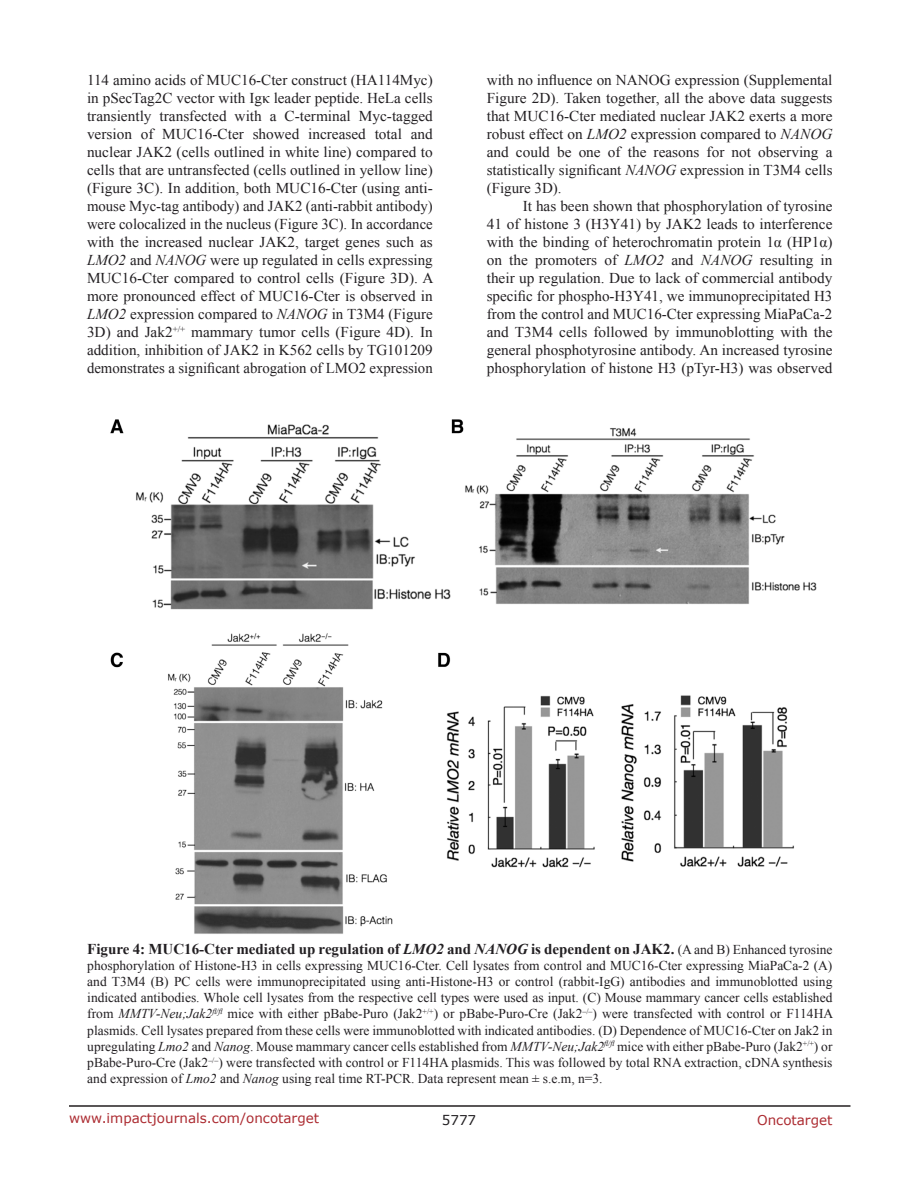
<style>
.page{position:relative;width:918px;height:1188px;background:#fff}
.page>*{position:absolute;margin:0;border:0;box-sizing:border-box;transform-origin:0 0}
.BodyText{font:15px/18px "Times New Roman";color:#221f22;text-align:justify}
.FigureText{font:700 15px "Times New Roman";color:#221f22}
.FigureText-2{font:13.5px/16.2px "Times New Roman";color:#221f22;text-align:justify}
.t1{font:13.5px "Verdana";color:#ac2b31}
.t2{font:13.5px "Verdana";color:#221f22}
.s1{font-style:italic}
.s2{font-weight:400;font-size:13.5px}
</style>
<div class="page">
<hr style="left:69px;top:1105px;width:781px;height:2px;background:#231f20">
<img style="left:110px;top:419px;width:707px;height:515px">
<p class="BodyText" style="left:87px;top:71px;width:348px">114 amino acids of MUC16-Cter construct (HA114Myc) in pSecTag2C vector with Igκ leader peptide. HeLa cells transiently transfected with a C-terminal Myc-tagged version of MUC16-Cter showed increased total and nuclear JAK2 (cells outlined in white line) compared to cells that are untransfected (cells outlined in yellow line) (Figure 3C). In addition, both MUC16-Cter (using anti&shy;mouse Myc-tag antibody) and JAK2 (anti-rabbit antibody) were colocalized in the nucleus (Figure 3C). In accordance with the increased nuclear JAK2, target genes such as <span class="s1">LMO2</span> and <span class="s1">NANOG</span> were up regulated in cells expressing MUC16-Cter compared to control cells (Figure 3D). A more pronounced effect of MUC16-Cter is observed in <span class="s1">LMO2</span> expression compared to <span class="s1">NANOG</span> in T3M4 (Figure 3D) and Jak2<sup>+/+</sup> mammary tumor cells (Figure 4D). In addition, inhibition of JAK2 in K562 cells by TG101209 demonstrates a significant abrogation of LMO2 expression</p>
<p class="BodyText" style="left:487px;top:71px;width:347px">with no influence on NANOG expression (Supplemental Figure 2D). Taken together, all the above data suggests that MUC16-Cter mediated nuclear JAK2 exerts a more robust effect on <span class="s1">LMO2</span> expression compared to <span class="s1">NANOG </span>and could be one of the reasons for not observing a statistically significant <span class="s1">NANOG</span> expression in T3M4 cells (Figure 3D).</p>
<p class="BodyText" style="left:487px;top:197px;width:347px;text-indent:36px">It has been shown that phosphorylation of tyrosine 41 of histone 3 (H3Y41) by JAK2 leads to interference with the binding of heterochromatin protein 1α (HP1α) on the promoters of <span class="s1">LMO2</span> and <span class="s1">NANOG</span> resulting in their up regulation. Due to lack of commercial antibody specific for phospho-H3Y41, we immunoprecipitated H3 from the control and MUC16-Cter expressing MiaPaCa-2 and T3M4 cells followed by immunoblotting with the general phosphotyrosine antibody. An increased tyrosine phosphorylation of histone H3 (pTyr-H3) was observed</p>
<p class="FigureText" style="left:87px;top:938px;width:747px">Figure 4: MUC16-Cter mediated up regulation of <span class="s1">LMO2</span> and <span class="s1">NANOG</span> is dependent on JAK2. <span class="s2">(A and B) Enhanced tyrosine</span></p>
<p class="FigureText-2" style="left:87px;top:957px;width:747px">phosphorylation of Histone-H3 in cells expressing MUC16-Cter. Cell lysates from control and MUC16-Cter expressing MiaPaCa-2 (A) and T3M4 (B) PC cells were immunoprecipitated using anti-Histone-H3 or control (rabbit-IgG) antibodies and immunoblotted using indicated antibodies. Whole cell lysates from the respective cell types were used as input. (C) Mouse mammary cancer cells established from <span class="s1">MMTV-Neu;Jak2</span><sup>fl/fl</sup> mice with either pBabe-Puro (Jak2<sup>+/+</sup>) or pBabe-Puro-Cre (Jak2<sup>–/–</sup>) were transfected with control or F114HA plasmids. Cell lysates prepared from these cells were immunoblotted with indicated antibodies. (D) Dependence of MUC16-Cter on Jak2 in upregulating <span class="s1">Lmo2</span> and <span class="s1">Nanog</span>. Mouse mammary cancer cells established from <span class="s1">MMTV-Neu;Jak2</span><sup>fl/fl</sup> mice with either pBabe-Puro (Jak2<sup>+/+</sup>) or pBabe-Puro-Cre (Jak2<sup>–/–</sup>) were transfected with control or F114HA plasmids. This was followed by total RNA extraction, cDNA synthesis and expression of <span class="s1">Lmo2</span> and <span class="s1">Nanog</span> using real time RT-PCR. Data represent mean ± s.e.m, n=3.</p>
<p class="t1" style="left:69px;top:1109px;width:252px">www.impactjournals.com/oncotarget</p>
<p class="t2" style="left:442px;top:1111px;width:36px">5777</p>
<p class="t1" style="left:757px;top:1111px;width:77px">Oncotarget</p>
</div>
